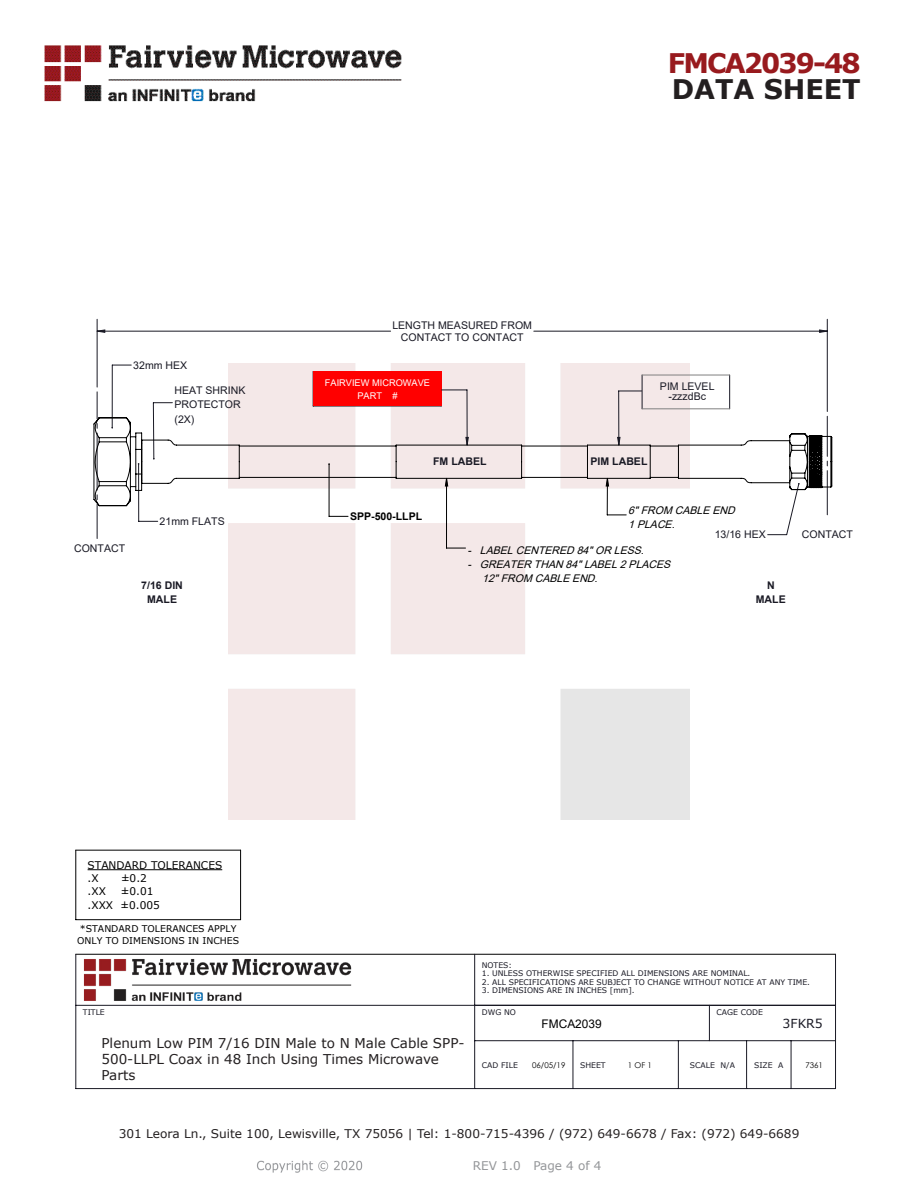
<style>
.page{position:relative;width:918px;height:1188px;background:#fff}
.page>*{position:absolute;margin:0;border:0;box-sizing:border-box;transform-origin:0 0}
.FM{font:700 27px "Verdana";letter-spacing:-.07em;color:#981a1e}
.t1{font:700 27px "Verdana";color:#231f20}
.FM-2{font:13.5px/16.2px "Verdana";color:#231f20}
.t2{font:12.45px "Verdana";color:#191924}
.t3{font:12px "Verdana";color:#231f20}
.REV_Info{font:12px "Verdana";color:#939598}
.t4{font:11.85px "Arial";color:#000}
.t5{font:10.5px/14.2px "Arial";color:#191924;text-align:center}
.t6{font:italic 10.5px/14.2px "Arial";color:#000}
.t7{font:10.5px/13.4px "Verdana";color:#000}
.t8{font:700 10.5px/14.2px "Arial";color:#191924;text-align:center}
.t9{font:700 10.5px "Arial";color:#000}
.t10{font:9.3px/11.9px "Verdana";color:#000}
.t11{font:9.3px/13px "Arial";color:#fff;text-align:center}
.t12{font:7.95px "Century Gothic";color:#000}
.t13{font:7.65px "Verdana";color:#191924}
</style>
<div class="page">
<img style="left:44px;top:45px;width:358px;height:57px">
<img style="left:257px;top:1160px;width:106px;height:13px">
<img style="left:228px;top:364px;width:462px;height:456px">
<img style="left:79px;top:953px;width:288px;height:52px">
<hr style="left:88px;top:869px;width:134px;height:1px;background:#000">
<hr style="left:76px;top:919px;width:165px;height:1px;background:#000">
<hr style="left:240px;top:850px;width:1px;height:70px;background:#000">
<hr style="left:76px;top:850px;width:1px;height:70px;background:#000">
<hr style="left:76px;top:954px;width:760px;height:1px;background:#000">
<hr style="left:76px;top:850px;width:165px;height:1px;background:#000">
<svg style="left:97px;top:392px;width:1px;height:147px"></svg>
<hr style="left:835px;top:954px;width:1px;height:135px;background:#191924">
<hr style="left:76px;top:1088px;width:760px;height:1px;background:#191924">
<hr style="left:76px;top:954px;width:1px;height:135px;background:#191924">
<hr style="left:76px;top:1005px;width:760px;height:1px;background:#191924">
<hr style="left:474px;top:954px;width:1px;height:135px;background:#191924">
<hr style="left:475px;top:1040px;width:361px;height:1px;background:#191924">
<hr style="left:709px;top:1005px;width:1px;height:36px;background:#191924">
<hr style="left:573px;top:1041px;width:1px;height:48px;background:#191924">
<hr style="left:791px;top:1041px;width:1px;height:48px;background:#191924">
<hr style="left:678px;top:1041px;width:1px;height:48px;background:#191924">
<hr style="left:746px;top:1041px;width:1px;height:48px;background:#191924">
<hr style="left:97px;top:319px;width:1px;height:68px;background:#191924">
<hr style="left:827px;top:319px;width:1px;height:93px;background:#191924">
<svg style="left:97px;top:330px;width:731px;height:3px"></svg>
<svg style="left:447px;top:548px;width:19px;height:1px"></svg>
<hr style="left:446px;top:478px;width:1px;height:70px;background:#000">
<svg style="left:112px;top:365px;width:682px;height:170px"></svg>
<hr style="left:642px;top:375px;width:1px;height:34px;background:#191924">
<hr style="left:729px;top:375px;width:1px;height:34px;background:#191924">
<svg style="left:619px;top:391px;width:23px;height:1px"></svg>
<hr style="left:618px;top:391px;width:1px;height:54px;background:#191924">
<hr style="left:642px;top:375px;width:88px;height:1px;background:#808080">
<hr style="left:642px;top:409px;width:88px;height:1px;background:#808080">
<svg style="left:93px;top:417px;width:739px;height:89px"></svg>
<p class="FM" style="left:668px;top:44px;width:194px">FMCA2039-48</p>
<p class="t1" style="left:672px;top:70px;width:191px">DATA SHEET</p>
<p class="t5" style="left:133px;top:358px;width:55px">32mm HEX</p>
<p class="t5" style="left:174px;top:383px;width:73px;text-align:left">HEAT SHRINK<br>PROTECTOR (2X)</p>
<p class="t5" style="left:74px;top:541px;width:53px">CONTACT</p>
<p class="t5" style="left:160px;top:514px;width:67px">21mm FLATS</p>
<p class="t8" style="left:141px;top:578px;width:43px">7/16 DIN<br>MALE</p>
<p class="t5" style="left:392px;top:319px;width:141px;line-height:11.9px">LENGTH MEASURED FROM<br>CONTACT TO CONTACT</p>
<p class="t11" style="left:325px;top:376px;width:107px">FAIRVIEW MICROWAVE<br>PART #</p>
<p class="t5" style="left:660px;top:381px;width:56px;line-height:10.5px">PIM LEVEL -zzzdBc</p>
<p class="t8" style="left:433px;top:455px;width:55px">FM LABEL</p>
<p class="t8" style="left:591px;top:455px;width:58px">PIM LABEL</p>
<p class="t9" style="left:350px;top:509px;width:74px">SPP-500-LLPL</p>
<p class="t6" style="left:628px;top:503px;width:112px">6"FROM CABLEEND<br>1PLACE.</p>
<p class="t6" style="left:468px;top:543px;width:182px">- LABELCENTERED 84"OR LESS.</p>
<p class="t6" style="left:482px;top:557px;width:193px;text-indent:-15px">- GREATER THAN 84"LABEL2PLACES<br>12"FROM CABLEEND.</p>
<p class="t5" style="left:715px;top:528px;width:53px">13/16 HEX</p>
<p class="t8" style="left:756px;top:578px;width:31px">N<br>MALE</p>
<p class="t5" style="left:802px;top:528px;width:53px">CONTACT</p>
<p class="t7" style="left:88px;top:858px;width:136px">STANDARD TOLERANCES .X</p>
<p class="t7" style="left:121px;top:871px;width:27px">±0.2</p>
<p class="t7" style="left:88px;top:885px;width:74px;text-indent:33px">±0.01 .XXX ±0.005</p>
<p class="t7" style="left:88px;top:885px;width:20px">.XX</p>
<p class="t10" style="left:77px;top:923px;width:163px">*STANDARD TOLERANCES APPLY<br>ONLY TO DIMENSIONS IN INCHES</p>
<p class="t13" style="left:83px;top:1007px;width:23px">TITLE</p>
<p class="t13" style="left:482px;top:960px;width:32px">NOTES:</p>
<p class="t13" style="left:482px;top:968px;width:270px">1. UNLESS OTHERWISE SPECIFIED ALL DIMENSIONS ARE NOMINAL.</p>
<p class="t13" style="left:482px;top:977px;width:330px">2. ALL SPECIFICATIONS ARE SUBJECT TO CHANGE WITHOUT NOTICE AT ANY TIME.</p>
<p class="t13" style="left:482px;top:985px;width:154px">3. DIMENSIONS ARE IN INCHES [mm].</p>
<p class="t13" style="left:482px;top:1007px;width:36px">DWG NO</p>
<p class="t13" style="left:717px;top:1007px;width:48px">CAGE CODE</p>
<p class="FM-2" style="left:102px;top:1035px;width:365px">Plenum Low PIM 7/16 DIN Male to N Male Cable SPP-<br>500-LLPL Coax in 48 Inch Using Times Microwave<br>Parts</p>
<p class="t2" style="left:783px;top:1015px;width:42px">3FKR5</p>
<p class="t4" style="left:542px;top:1016px;width:62px">FMCA2039</p>
<p class="t12" style="left:532px;top:1060px;width:35px">06/05/19</p>
<p class="t12" style="left:628px;top:1060px;width:25px">1 OF 1</p>
<p class="t12" style="left:805px;top:1060px;width:19px">7361</p>
<p class="t13" style="left:482px;top:1060px;width:38px">CAD FILE</p>
<p class="t13" style="left:690px;top:1060px;width:47px">SCALE N/A</p>
<p class="t13" style="left:754px;top:1060px;width:31px">SIZE A</p>
<p class="t13" style="left:580px;top:1060px;width:27px">SHEET</p>
<h3 class="t3" style="left:119px;top:1125px;width:682px">301 Leora Ln., Suite 100, Lewisville, TX 75056 | Tel: 1-800-715-4396 / (972) 649-6678 / Fax: (972) 649-6689</h3>
<p class="REV_Info" style="left:473px;top:1157px;width:130px">REV 1.0 Page 4 of 4</p>
</div>
